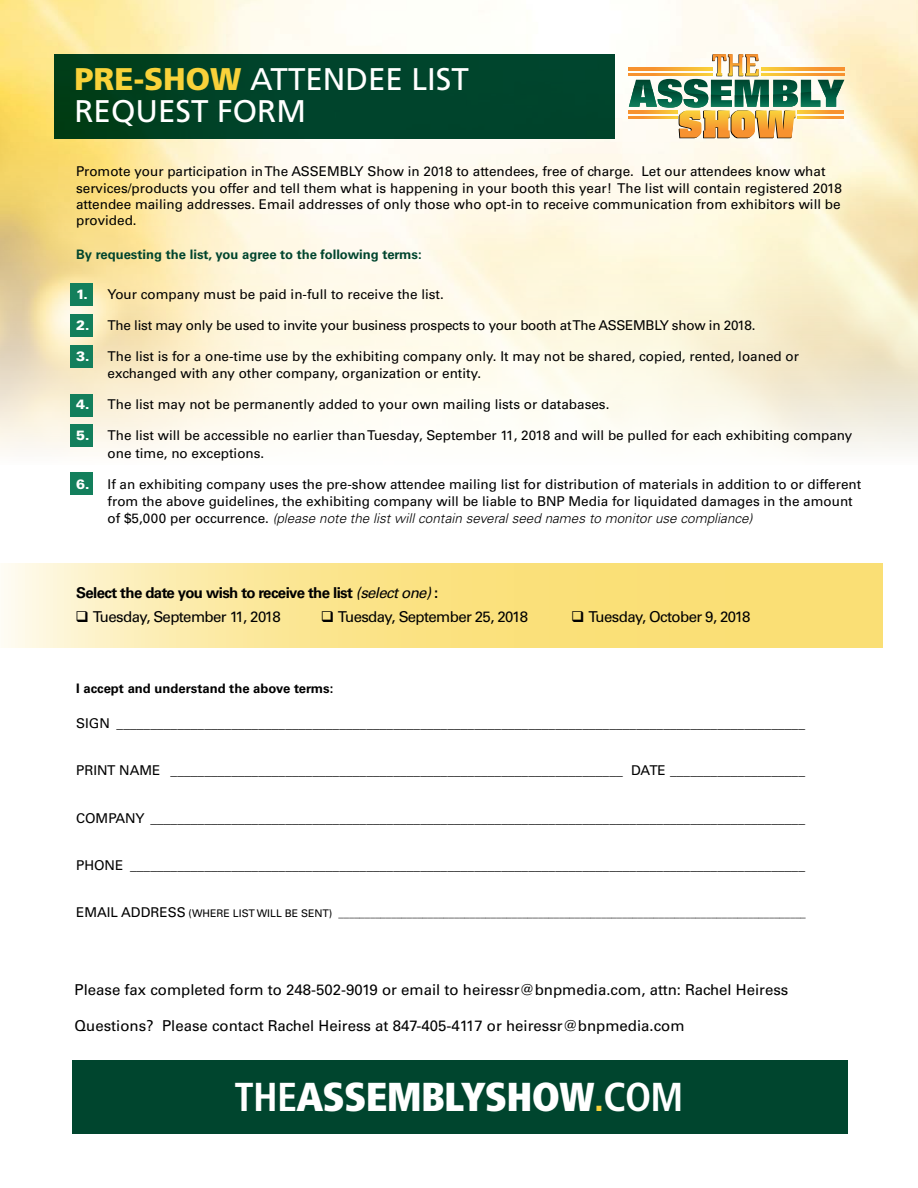
<style>
.page{position:relative;width:918px;height:1188px;background:#fff}
.page>*{position:absolute;margin:0;border:0;box-sizing:border-box;transform-origin:0 0}
.t1{font:900 condensed 40.35px "Frutiger";letter-spacing:-.02em;color:#fff}
.t2{font:31.35px/32.2px "Frutiger";color:#fff}
.t3{font:15px "Univers";color:#000}
.t4{font:15px "Univers";letter-spacing:-.04em;color:#000}
.t5{font:700 15px "Univers";letter-spacing:-.04em;color:#000}
.t6{font:13.5px/17.4px "Univers";color:#000}
.t7{font:13.5px "Univers";letter-spacing:-.02em;color:#000}
.t8{font:700 13.05px "Univers";color:#00452e}
.t9{font:700 13.05px "Univers";color:#000}
.t10{font:10.5px "Univers";color:#000}
.s1{font-weight:900;color:#f9d23a}
.s2{font-weight:900;color:#fff}
.s3{font-weight:300;font-style:italic}
.s4{font-weight:400;font-style:italic}
.s5{font-size:13.5px}
.s6{font-weight:700}
.s7{font-weight:700;color:#f9d23a}
</style>
<div class="page">
<svg style="left:1px;top:564px;width:882px;height:84px;background:#fbe592"></svg>
<img style="left:0;top:0;width:918px;height:452px">
<div style="left:70px;top:424px;width:22px;height:23px;background:#137f5c"></div>
<div style="left:70px;top:472px;width:22px;height:23px;background:#137f5c"></div>
<div style="left:70px;top:394px;width:22px;height:22px;background:#137f5c"></div>
<div style="left:70px;top:346px;width:22px;height:22px;background:#137f5c"></div>
<div style="left:70px;top:314px;width:22px;height:23px;background:#137f5c"></div>
<div style="left:70px;top:284px;width:22px;height:22px;background:#137f5c"></div>
<svg style="left:629px;top:54px;width:215px;height:84px"></svg>
<div style="left:54px;top:54px;width:561px;height:84px;background:linear-gradient(to right,#003f1d,#004632)"></div>
<div style="left:72px;top:1061px;width:776px;height:73px;background:#00452e"></div>
<h2 class="t2" style="left:75px;top:63px;width:396px"><span class="s1">PRE-SHOW</span> ATTENDEE LIST<br>REQUEST FORM</h2>
<p class="t6" style="left:76px;top:164px;width:767px;line-height:16.2px">Promote your participation in The ASSEMBLY Show in 2018 to attendees, free of charge. Let our attendees know what services/products you offer and tell them what is happening in your booth this year! The list will contain registered 2018 attendee mailing addresses. Email addresses of only those who opt-in to receive communication from exhibitors will be provided.</p>
<p class="t8" style="left:76px;top:247px;width:347px">By requesting the list, you agree to the following terms:</p>
<p class="t6" style="left:76px;top:286px;width:369px"><span class="s2">1.</span> Your company must be paid in-full to receive the list.</p>
<p class="t7" style="left:76px;top:317px;width:681px"><span class="s2">2.</span> The list may only be used to invite your business prospects to your booth at The ASSEMBLY show in 2018.</p>
<p class="t6" style="left:108px;top:348px;width:693px;text-indent:-31px"><span class="s2">3.</span> The list is for a one-time use by the exhibiting company only. It may not be shared, copied, rented, loaned or exchanged with any other company, organization or entity.</p>
<p class="t6" style="left:76px;top:396px;width:535px"><span class="s2">4.</span> The list may not be permanently added to your own mailing lists or databases.</p>
<p class="t6" style="left:108px;top:427px;width:746px;text-indent:-31px"><span class="s2">5.</span> The list will be accessible no earlier than Tuesday, September 11, 2018 and will be pulled for each exhibiting company one time, no exceptions.</p>
<p class="t6" style="left:108px;top:475px;width:755px;text-indent:-31px"><span class="s2">6.</span> If an exhibiting company uses the pre-show attendee mailing list for distribution of materials in addition to or different from the above guidelines, the exhibiting company will be liable to BNP Media for liquidated damages in the amount of $5,000 per occurrence. <span class="s3">(please note the list will contain several seed names to monitor use compliance)</span></p>
<p class="t5" style="left:76px;top:584px;width:364px">Select the date you wish to receive the list <span class="s4">(select one)</span> :</p>
<p class="t4" style="left:76px;top:608px;width:207px">❑ Tuesday, September 11, 2018</p>
<p class="t4" style="left:321px;top:608px;width:209px">❑ Tuesday, September 25, 2018</p>
<p class="t4" style="left:571px;top:608px;width:181px">❑ Tuesday, October 9, 2018</p>
<p class="t9" style="left:76px;top:681px;width:259px">I accept and understand the above terms:</p>
<p class="t6" style="left:76px;top:714px;width:731px">SIGN ______________________________________________________________________________________________________</p>
<p class="t6" style="left:76px;top:762px;width:731px">PRINT NAME ___________________________________________________________________ DATE ____________________</p>
<p class="t6" style="left:76px;top:809px;width:731px">COMPANY _________________________________________________________________________________________________</p>
<p class="t6" style="left:76px;top:857px;width:731px">PHONE ____________________________________________________________________________________________________</p>
<p class="t10" style="left:76px;top:908px;width:731px"><span class="s5">EMAIL ADDRESS</span> (WHERE LIST WILL BE SENT) _________________________________________________________________________________________</p>
<p class="t3" style="left:75px;top:981px;width:715px">Please fax completed form to 248-502-9019 or email to heiressr@bnpmedia.com, attn: Rachel Heiress</p>
<p class="t3" style="left:75px;top:1017px;width:612px">Questions? Please contact Rachel Heiress at 847-405-4117 or heiressr@bnpmedia.com</p>
<h1 class="t1" style="left:235px;top:1073px;width:450px"><span class="s6">THE</span>ASSEMBLYSHOW<span class="s7">.</span><span class="s6">COM</span></h1>
</div>
